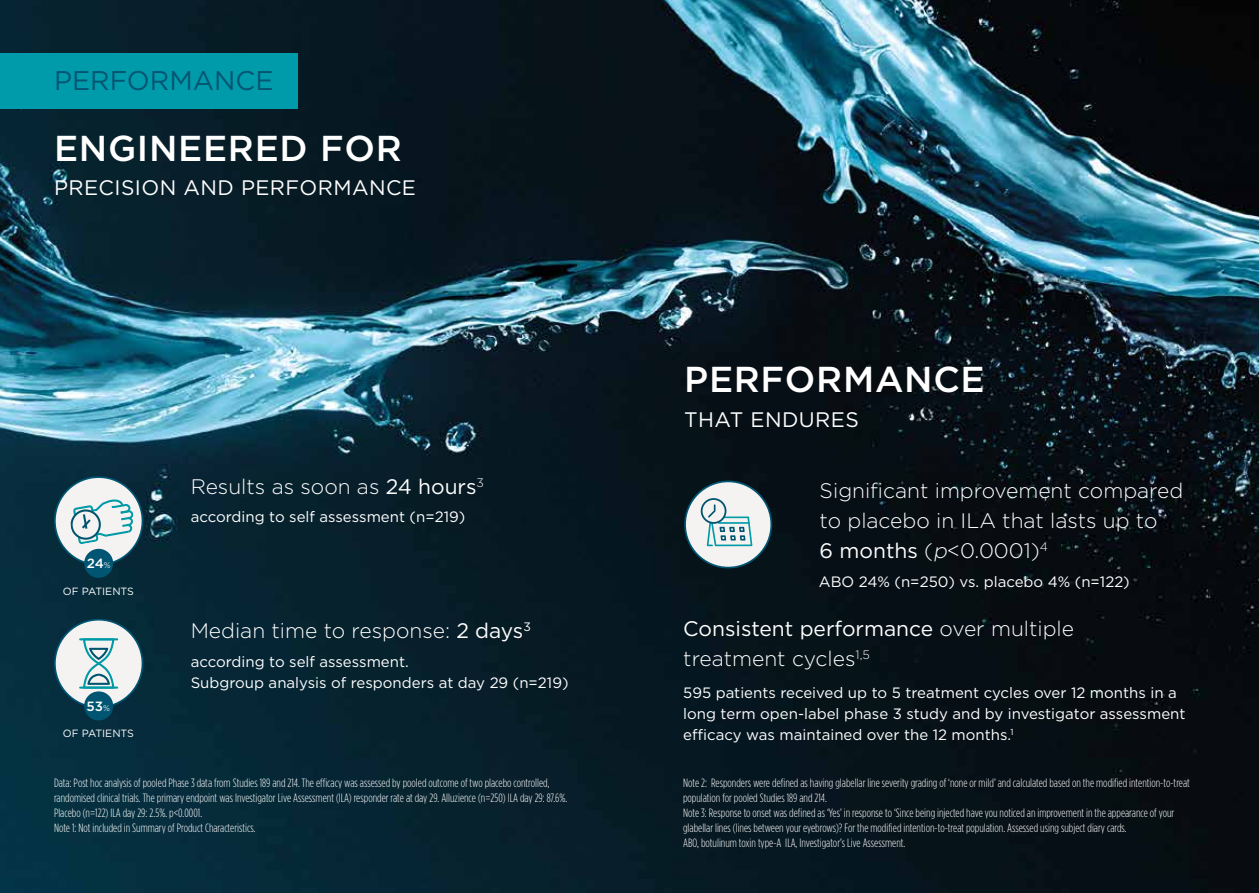
<style>
.page{position:relative;width:1259px;height:893px;background:#fff}
.page>*{position:absolute;margin:0;border:0;box-sizing:border-box;transform-origin:0 0}
.t1{font:500 36px "Gotham";letter-spacing:.02em;color:#fff}
.t2{font:27px "Gotham";color:#055573}
.t3{font:300 21px/30px "Gotham";color:#fff}
.t4{font:21px "Gotham";letter-spacing:.02em;color:#fff}
.t5{font:15px/21px "Gotham";color:#fff}
.t6{font:500 13.35px "Gotham";color:#fff}
.t7{font:300 12px/15px "Gotham Condensed";color:#fff}
.t8{font:10.5px "Gotham";color:#fff}
.s1{font-weight:300;font-size:8.25px}
.s2{font-weight:400}
.s3{font-style:italic}
</style>
<div class="page">
<img style="left:0;top:0;width:1259px;height:893px">
<div style="left:0;top:53px;width:298px;height:56px;background:#009baa"></div>
<svg style="left:51px;top:474px;width:95px;height:94px"></svg>
<div style="left:84px;top:549px;width:29px;height:29px;background:#005573;border-radius:50%"></div>
<svg style="left:51px;top:616px;width:95px;height:95px"></svg>
<div style="left:84px;top:691px;width:29px;height:29px;background:#005573;border-radius:50%"></div>
<div style="left:685px;top:481px;width:86px;height:87px;background:#f5f3f2;border-radius:50%"></div>
<div style="left:684px;top:480px;width:88px;height:88px;border:2px solid #005573;border-radius:50%"></div>
<svg style="left:707px;top:504px;width:45px;height:42px"></svg>
<div style="left:701px;top:498px;width:25px;height:26px;border:2px solid #005470;border-radius:50%"></div>
<h2 class="t2" style="left:54px;top:63px;width:221px">PERFORMANCE</h2>
<h1 class="t1" style="left:54px;top:124px;width:349px">ENGINEERED FOR</h1>
<h3 class="t4" style="left:54px;top:174px;width:363px">PRECISION AND PERFORMANCE</h3>
<p class="t6" style="left:87px;top:555px;width:25px">24<span class="s1">%</span></p>
<p class="t8" style="left:63px;top:584px;width:73px">OF PATIENTS</p>
<p class="t6" style="left:87px;top:698px;width:25px">53<span class="s1">%</span></p>
<p class="t8" style="left:63px;top:727px;width:73px">OF PATIENTS</p>
<h3 class="t3" style="left:191px;top:471px;width:295px">Results as soon as <span class="s2">24 hours</span><sup>3</sup></h3>
<p class="t5" style="left:191px;top:506px;width:276px">according to self assessment (n=219)</p>
<h3 class="t3" style="left:191px;top:615px;width:342px">Median time to response: <span class="s2">2 days</span><sup>3</sup></h3>
<p class="t5" style="left:191px;top:651px;width:379px">according to self assessment.<br>Subgroup analysis of responders at day 29 (n=219)</p>
<h1 class="t1" style="left:684px;top:356px;width:302px">PERFORMANCE</h1>
<h3 class="t4" style="left:684px;top:406px;width:176px">THAT ENDURES</h3>
<h3 class="t3" style="left:819px;top:475px;width:365px">Significant improvement compared to placebo in ILA that lasts up to<br><span class="s2">6 months</span> (<span class="s3">p</span>&lt;0.0001)<sup>4</sup></h3>
<p class="t5" style="left:819px;top:571px;width:312px">ABO 24% (n=250) vs. placebo 4% (n=122)</p>
<h3 class="t3" style="left:683px;top:613px;width:392px"><span class="s2">Consistent performance</span> over multiple treatment cycles<sup>1,5</sup></h3>
<p class="t5" style="left:683px;top:682px;width:504px">595 patients received up to 5 treatment cycles over 12 months in a long term open-label phase 3 study and by investigator assessment efficacy was maintained over the 12 months.<sup>1</sup></p>
<p class="t7" style="left:54px;top:775px;width:515px">Data: Post hoc analysis of pooled Phase 3 data from Studies 189 and 214. The efficacy was assessed by pooled outcome of two placebo controlled, randomised clinical trials. The primary endpoint was Investigator Live Assessment (ILA) responder rate at day 29. Alluzience (n=250) ILA day 29: 87.6%.<br>Placebo (n=122) ILA day 29: 2.5%. p&lt;0.0001.<br>Note 1: Not included in Summary of Product Characteristics.</p>
<p class="t7" style="left:683px;top:775px;width:508px">Note 2: Responders were defined as having glabellar line severity grading of ‘none or mild’ and calculated based on the modified intention-to-treat population for pooled Studies 189 and 214.<br>Note 3: Response to onset was defined as ‘Yes’ in response to ‘Since being injected have you noticed an improvement in the appearance of your glabellar lines (lines between your eyebrows)? For the modified intention-to-treat population. Assessed using subject diary cards.<br>ABO, botulinum toxin type-A ILA, Investigator’s Live Assessment.</p>
</div>
